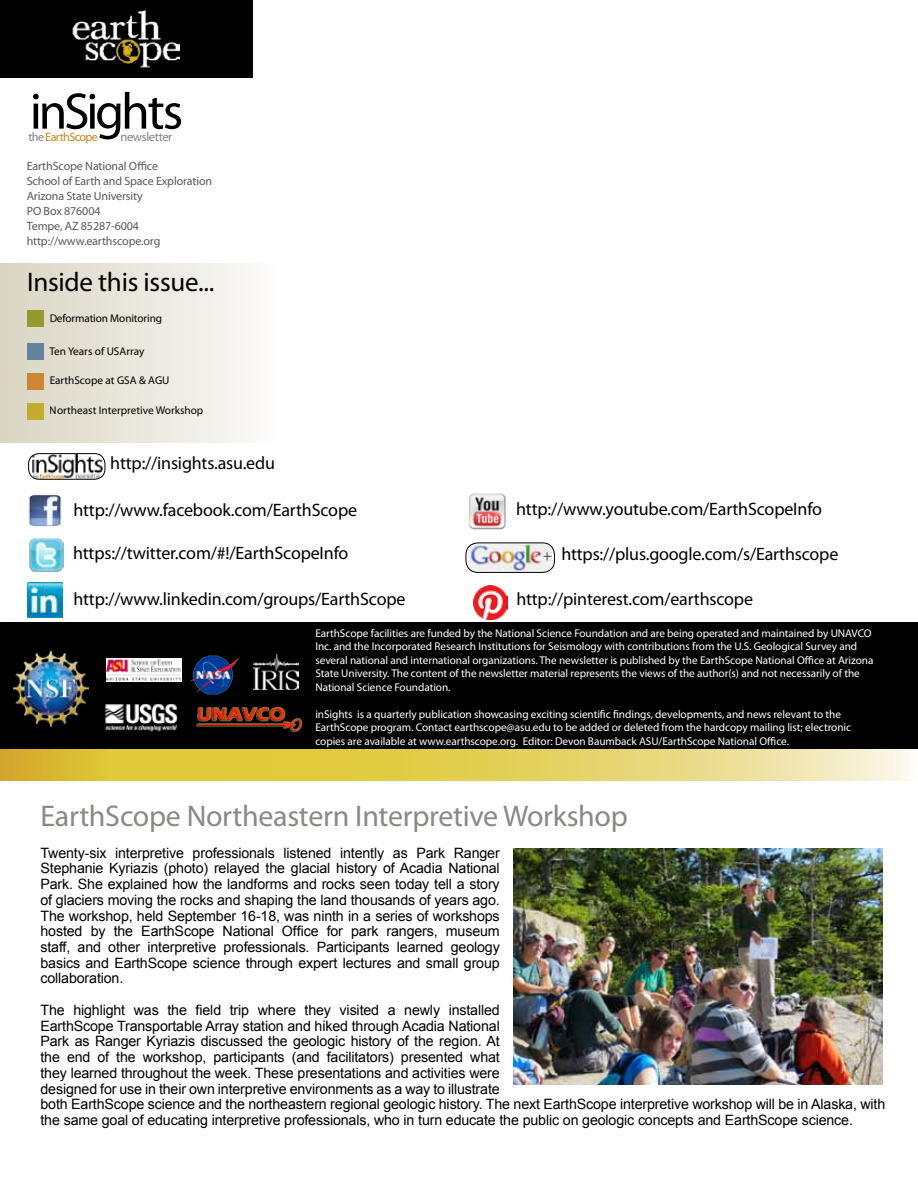
<style>
.page{position:relative;width:918px;height:1188px;background:#fff}
.page>*{position:absolute;margin:0;border:0;box-sizing:border-box;transform-origin:0 0}
.t1{font:51.75px "Myriad Pro";letter-spacing:-.065em;color:#000}
.t2{font:30px "Myriad Pro";letter-spacing:-.01em;color:#898a83}
.t3{font:27px "Myriad Pro";letter-spacing:-.01em;color:#000}
.t4{font:18px "Myriad Pro";letter-spacing:-.01em;color:#000}
.t5{font:14.25px/15.8px "Arial";letter-spacing:-.01em;color:#000;text-align:justify}
.t6{font:12.6px "Myriad Pro";letter-spacing:-.03em;color:#808285}
.t7{font:12.3px "Myriad Pro";letter-spacing:-.05em;color:#d18316}
.t8{font:12px/15px "Myriad Pro";letter-spacing:-.01em;color:#58595b}
.t9{font:11.25px/13.5px "Myriad Pro";letter-spacing:-.005em;color:#fff}
.t10{font:11.25px "Myriad Pro";color:#000}
.s1{color:#808285}
</style>
<div class="page">
<div style="left:0;top:0;width:253px;height:77px;background:#000"></div>
<img style="left:72px;top:10px;width:107px;height:58px">
<div style="left:0;top:622px;width:918px;height:130px;background:#000"></div>
<img style="left:254px;top:654px;width:44px;height:35px">
<img style="left:196px;top:706px;width:106px;height:27px">
<img style="left:105px;top:703px;width:73px;height:29px">
<img style="left:13px;top:650px;width:76px;height:76px">
<img style="left:190px;top:655px;width:49px;height:40px">
<img style="left:107px;top:658px;width:74px;height:23px">
<svg style="left:0;top:750px;width:918px;height:30px;background:#e4d165"></svg>
<div style="left:0;top:264px;width:280px;height:178px;background:linear-gradient(to right,#d9d4c1,#fcfbfb)"></div>
<div style="left:27px;top:311px;width:16px;height:16px;background:#949b2c"></div>
<div style="left:27px;top:373px;width:16px;height:17px;background:#ce8731"></div>
<div style="left:27px;top:343px;width:16px;height:16px;background:#66839e"></div>
<img style="left:29px;top:538px;width:34px;height:35px">
<img style="left:29px;top:495px;width:33px;height:31px">
<img style="left:469px;top:493px;width:37px;height:37px">
<img style="left:29px;top:454px;width:76px;height:25px">
<div style="left:28px;top:453px;width:77px;height:26px;border:1px solid #000;border-radius:10px"></div>
<img style="left:468px;top:544px;width:84px;height:28px">
<div style="left:466px;top:543px;width:89px;height:30px;border:1px solid #000;border-radius:12px"></div>
<img style="left:27px;top:582px;width:35px;height:35px">
<img style="left:473px;top:585px;width:34px;height:34px">
<div style="left:27px;top:404px;width:16px;height:16px;background:#c2ac2c"></div>
<img style="left:513px;top:849px;width:370px;height:236px">
<h1 class="t1" style="left:30px;top:79px;width:155px">inSights</h1>
<p class="t7" style="left:28px;top:130px;width:71px"><span class="s1">the</span> EarthScope</p>
<p class="t6" style="left:120px;top:129px;width:53px">newsletter</p>
<p class="t8" style="left:27px;top:158px;width:187px">EarthScope National Office<br>School of Earth and Space Exploration<br>Arizona State University<br>PO Box 876004<br>Tempe, AZ 85287-6004 http://www.earthscope.org</p>
<h3 class="t3" style="left:27px;top:265px;width:189px">Inside this issue...</h3>
<p class="t10" style="left:50px;top:311px;width:114px">Deformation Monitoring</p>
<p class="t10" style="left:50px;top:344px;width:96px">Ten Years of USArray</p>
<p class="t10" style="left:50px;top:374px;width:122px">EarthScope at GSA &amp; AGU</p>
<p class="t10" style="left:50px;top:404px;width:155px">Northeast Interpretive Workshop</p>
<p class="t4" style="left:110px;top:452px;width:166px">http://insights.asu.edu</p>
<p class="t4" style="left:73px;top:498px;width:285px">http://www.facebook.com/EarthScope</p>
<p class="t4" style="left:516px;top:498px;width:307px">http://www.youtube.com/EarthScopeInfo</p>
<p class="t4" style="left:73px;top:542px;width:277px">https://twitter.com/#!/EarthScopeInfo</p>
<p class="t4" style="left:561px;top:543px;width:279px">https://plus.google.com/s/Earthscope</p>
<p class="t4" style="left:73px;top:588px;width:334px">http://www.linkedin.com/groups/EarthScope</p>
<p class="t4" style="left:516px;top:588px;width:238px">http://pinterest.com/earthscope</p>
<p class="t9" style="left:315px;top:626px;width:560px">EarthScope facilities are funded by the National Science Foundation and are being operated and maintained by UNAVCO Inc. and the Incorporated Research Institutions for Seismology with contributions from the U.S. Geological Survey and several national and international organizations. The newsletter is published by the EarthScope National Office at Arizona State University. The content of the newsletter material represents the views of the author(s) and not necessarily of the National Science Foundation.</p>
<p class="t9" style="left:315px;top:707px;width:537px">inSights is a quarterly publication showcasing exciting scientific findings, developments, and news relevant to the<br>EarthScope program. Contact earthscope@asu.edu to be added or deleted from the hardcopy mailing list; electronic copies are available at www.earthscope.org. Editor: Devon Baumback ASU/EarthScope National Office.</p>
<h2 class="t2" style="left:40px;top:797px;width:589px">EarthScope Northeastern Interpretive Workshop</h2>
<p class="t5" style="left:40px;top:845px;width:461px">Twenty-six interpretive professionals listened intently as Park Ranger Stephanie Kyriazis (photo) relayed the glacial history of Acadia National Park. She explained how the landforms and rocks seen today tell a story of glaciers moving the rocks and shaping the land thousands of years ago.<br>The workshop, held September 16-18, was ninth in a series of workshops hosted by the EarthScope National Office for park rangers, museum staff, and other interpretive professionals. Participants learned geology basics and EarthScope science through expert lectures and small group collaboration.</p>
<p class="t5" style="left:40px;top:1002px;width:846px;text-align:left">The highlight was the field trip where they visited a newly installed<br>EarthScope Transportable Array station and hiked through Acadia National<br>Park as Ranger Kyriazis discussed the geologic history of the region. At<br>the end of the workshop, participants (and facilitators) presented what<br>they learned throughout the week. These presentations and activities were<br>designed for use in their own interpretive environments as a way to illustrate<br>both EarthScope science and the northeastern regional geologic history. The next EarthScope interpretive workshop will be in Alaska, with the same goal of educating interpretive professionals, who in turn educate the public on geologic concepts and EarthScope science.</p>
</div>
